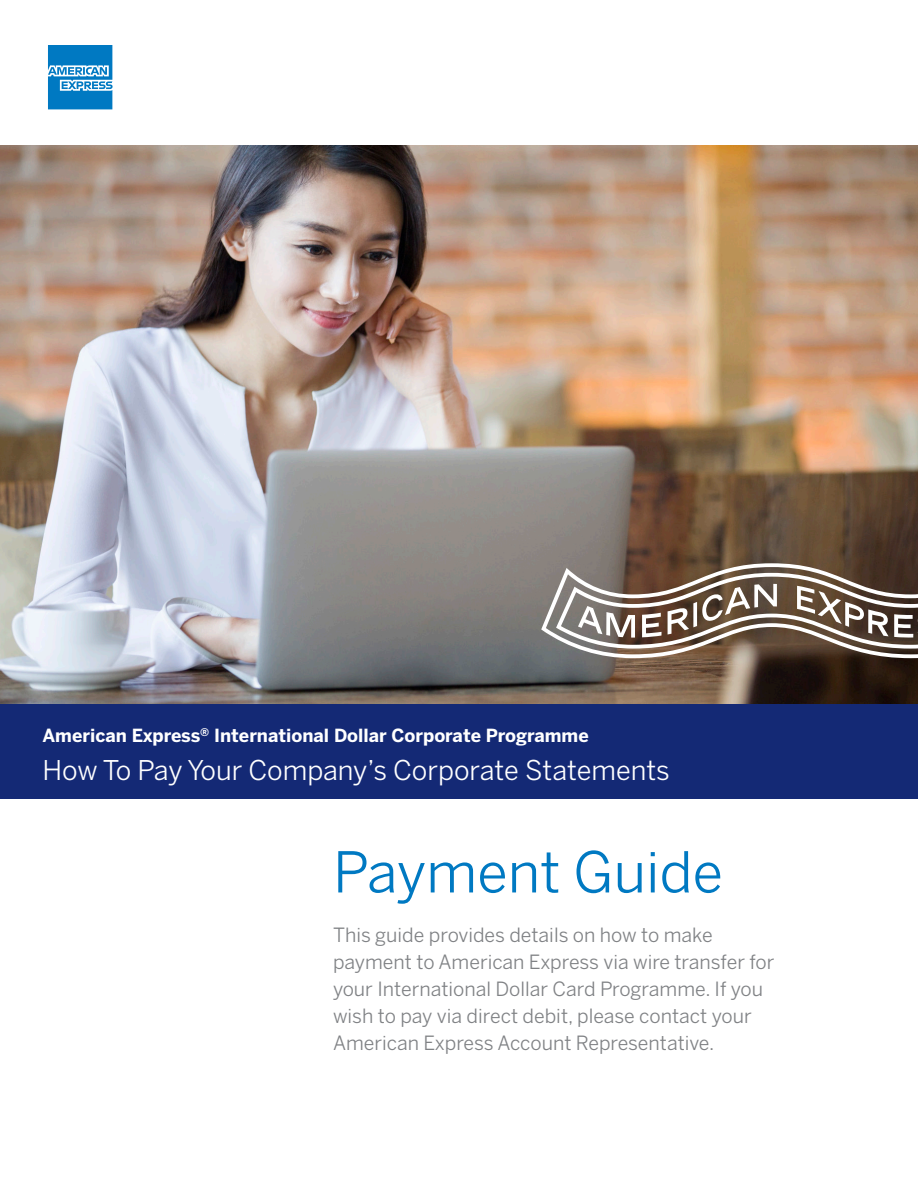
<style>
.page{position:relative;width:918px;height:1188px;background:#fff}
.page>*{position:absolute;margin:0;border:0;box-sizing:border-box;transform-origin:0 0}
.t1{font:55.8px "Benton Sans";color:#0079c2}
.t2{font:27px "Benton Sans";color:#fff}
.t3{font:19.5px/27px "Benton Sans";color:#808285}
.t4{font:700 18px "Benton Sans";color:#fff}
</style>
<div class="page">
<img style="left:0;top:146px;width:918px;height:558px">
<svg style="left:48px;top:45px;width:65px;height:64px;background:#2e91cc"></svg>
<svg style="left:541px;top:563px;width:377px;height:95px"></svg>
<div style="left:0;top:704px;width:918px;height:95px;background:#142975"></div>
<p class="t4" style="left:42px;top:725px;width:548px">American Express<sup>®</sup> International Dollar Corporate Programme</p>
<p class="t2" style="left:42px;top:754px;width:629px">How To Pay Your Company’s Corporate Statements</p>
<p class="t1" style="left:333px;top:839px;width:392px">Payment Guide</p>
<p class="t3" style="left:333px;top:921px;width:443px">This guide provides details on how to make payment to American Express via wire transfer for your International Dollar Card Programme. If you wish to pay via direct debit, please contact your American Express Account Representative.</p>
</div>
